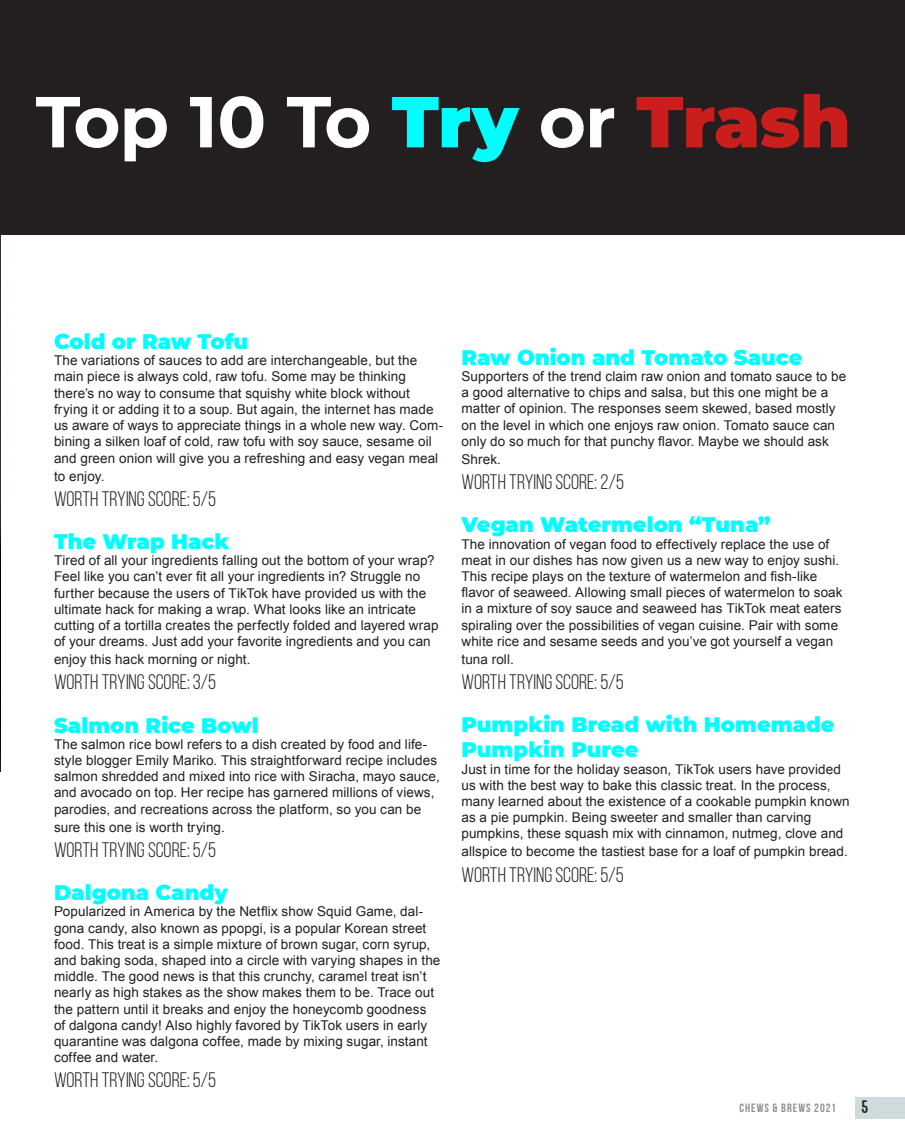
<style>
.page{position:relative;width:905px;height:1148px;background:#fff}
.page>*{position:absolute;margin:0;border:0;box-sizing:border-box;transform-origin:0 0}
.t1{font:700 72px "Montserrat";letter-spacing:-.015em;color:#fff}
.t2{font:21px "Bebas Neue";color:#231f20}
.t3{font:900 21px/25.2px "Montserrat";color:#00feff}
.t4{font:18px "Kenzo";color:#231f20}
.t5{font:13.5px/16.2px "Arial";letter-spacing:.005em;color:#231f20}
.t6{font:700 12px "Bebas Neue";letter-spacing:.085em;color:#231f20}
.s1{font-weight:900;color:#00feff}
.s2{font-weight:900;color:#ca1e1c}
</style>
<div class="page">
<div style="left:855px;top:1096px;width:49px;height:22px;background:#cddbdc"></div>
<img style="left:0;top:234px;width:1px;height:537px">
<div style="left:0;top:0;width:904px;height:234px;background:#231f20"></div>
<p class="t1" style="left:36px;top:70px;width:816px">Top 10 To <span class="s1">Try</span> or <span class="s2">Trash</span></p>
<p class="t3" style="left:54px;top:328px;width:196px">Cold or Raw Tofu</p>
<p class="t5" style="left:54px;top:352px;width:391px">The variations of sauces to add are interchangeable, but the main piece is always cold, raw tofu. Some may be thinking there’s no way to consume that squishy white block without frying it or adding it to a soup. But again, the internet has made us aware of ways to appreciate things in a whole new way. Com&shy;bining a silken loaf of cold, raw tofu with soy sauce, sesame oil and green onion will give you a refreshing and easy vegan meal</p>
<p class="t5" style="left:54px;top:468px;width:52px">to enjoy.</p>
<p class="t2" style="left:54px;top:487px;width:164px">WORTH TRYING SCORE: 5/5</p>
<p class="t3" style="left:54px;top:527px;width:177px">The Wrap Hack</p>
<p class="t5" style="left:54px;top:552px;width:386px">Tired of all your ingredients falling out the bottom of your wrap?<br>Feel like you can’t ever fit all your ingredients in? Struggle no further because the users of TikTok have provided us with the ultimate hack for making a wrap. What looks like an intricate cutting of a tortilla creates the perfectly folded and layered wrap of your dreams. Just add your favorite ingredients and you can</p>
<p class="t5" style="left:54px;top:651px;width:198px">enjoy this hack morning or night.</p>
<p class="t2" style="left:54px;top:671px;width:164px">WORTH TRYING SCORE: 3/5</p>
<p class="t3" style="left:54px;top:711px;width:206px">Salmon Rice Bowl</p>
<p class="t5" style="left:54px;top:736px;width:387px">The salmon rice bowl refers to a dish created by food and life&shy;style blogger Emily Mariko. This straightforward recipe includes salmon shredded and mixed into rice with Siracha, mayo sauce, and avocado on top. Her recipe has garnered millions of views, parodies, and recreations across the platform, so you can be</p>
<p class="t5" style="left:54px;top:819px;width:172px">sure this one is worth trying.</p>
<p class="t2" style="left:54px;top:838px;width:164px">WORTH TRYING SCORE: 5/5</p>
<p class="t3" style="left:54px;top:878px;width:175px">Dalgona Candy</p>
<p class="t5" style="left:54px;top:903px;width:388px">Popularized in America by the Netflix show Squid Game, dal&shy;gona candy, also known as ppopgi, is a popular Korean street food. This treat is a simple mixture of brown sugar, corn syrup, and baking soda, shaped into a circle with varying shapes in the middle. The good news is that this crunchy, caramel treat isn’t nearly as high stakes as the show makes them to be. Trace out the pattern until it breaks and enjoy the honeycomb goodness of dalgona candy! Also highly favored by TikTok users in early quarantine was dalgona coffee, made by mixing sugar, instant coffee and water.</p>
<p class="t2" style="left:54px;top:1068px;width:164px">WORTH TRYING SCORE: 5/5</p>
<p class="t3" style="left:461px;top:343px;width:342px">Raw Onion and Tomato Sauce</p>
<p class="t5" style="left:461px;top:368px;width:386px">Supporters of the trend claim raw onion and tomato sauce to be a good alternative to chips and salsa, but this one might be a matter of opinion. The responses seem skewed, based mostly on the level in which one enjoys raw onion. Tomato sauce can only do so much for that punchy flavor. Maybe we should ask</p>
<p class="t5" style="left:461px;top:451px;width:41px">Shrek.</p>
<p class="t2" style="left:461px;top:470px;width:164px">WORTH TRYING SCORE: 2/5</p>
<p class="t3" style="left:461px;top:511px;width:311px">Vegan Watermelon “Tuna”</p>
<p class="t5" style="left:461px;top:536px;width:382px">The innovation of vegan food to effectively replace the use of meat in our dishes has now given us a new way to enjoy sushi.<br>This recipe plays on the texture of watermelon and fish-like flavor of seaweed. Allowing small pieces of watermelon to soak in a mixture of soy sauce and seaweed has TikTok meat eaters spiraling over the possibilities of vegan cuisine. Pair with some white rice and sesame seeds and you’ve got yourself a vegan</p>
<p class="t5" style="left:461px;top:651px;width:54px">tuna roll.</p>
<p class="t2" style="left:461px;top:670px;width:164px">WORTH TRYING SCORE: 5/5</p>
<p class="t3" style="left:461px;top:711px;width:374px">Pumpkin Bread with Homemade<br>Pumpkin Puree</p>
<p class="t5" style="left:461px;top:761px;width:390px">Just in time for the holiday season, TikTok users have provided us with the best way to bake this classic treat. In the process, many learned about the existence of a cookable pumpkin known as a pie pumpkin. Being sweeter and smaller than carving pumpkins, these squash mix with cinnamon, nutmeg, clove and</p>
<p class="t5" style="left:461px;top:843px;width:388px">allspice to become the tastiest base for a loaf of pumpkin bread.</p>
<p class="t2" style="left:461px;top:863px;width:164px">WORTH TRYING SCORE: 5/5</p>
<p class="t6" style="left:739px;top:1101px;width:98px">CHEWS &amp; BREWS 2021</p>
<h3 class="t4" style="left:861px;top:1096px;width:8px">5</h3>
</div>
